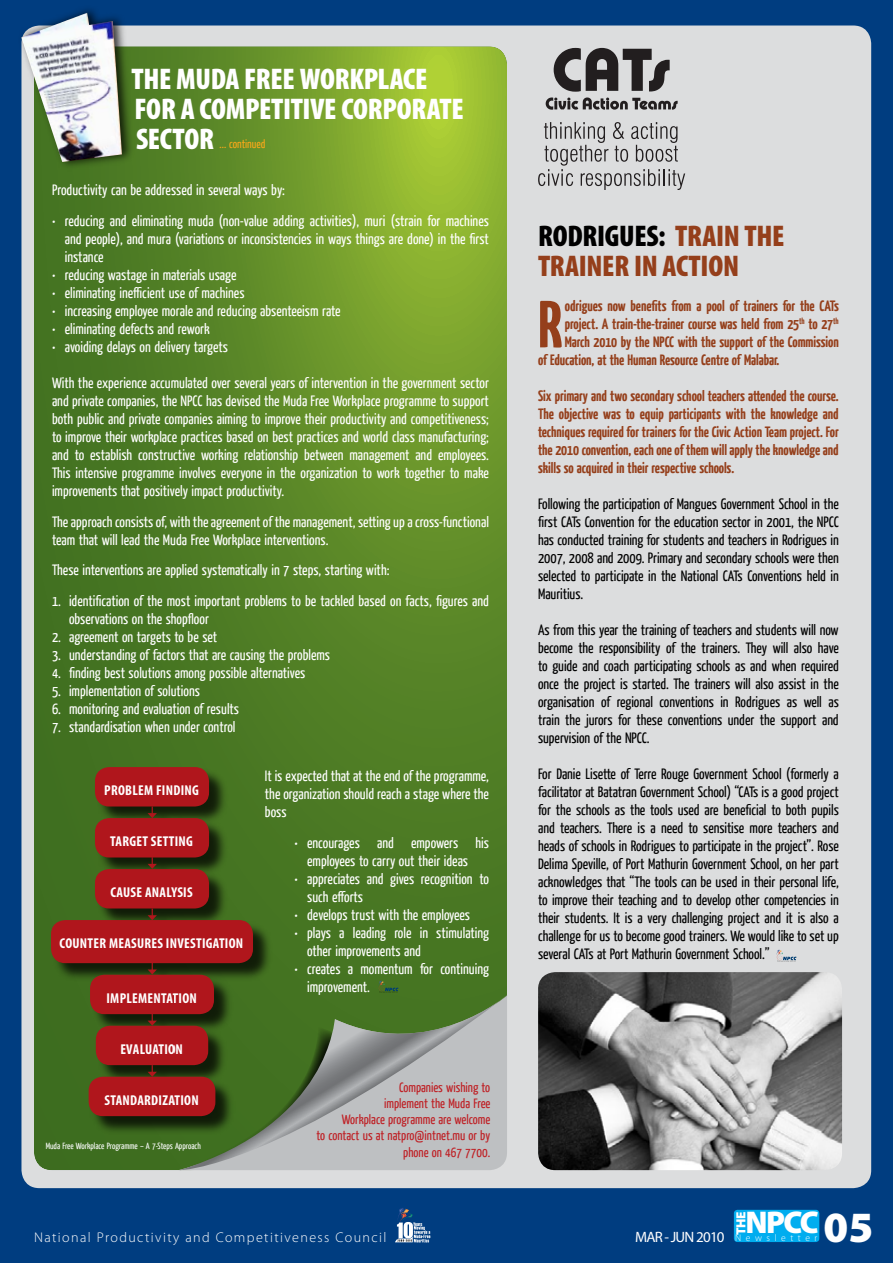
<style>
.page{position:relative;width:893px;height:1263px;background:#003d80}
.page>*{position:absolute;margin:0;border:0;box-sizing:border-box;transform-origin:0 0}
.t1{font:700 66.45px "Yanone Kaffeesatz";color:#953f1b}
.t2{font:900 43.35px "Myriad Pro";color:#fff}
.t3{font:900 31.5px "Myriad Pro";color:#fff}
.t4{font:900 condensed 30px/30px "Myriad Pro";letter-spacing:-.01em;color:#fff}
.t5{font:900 condensed 30px/30px "Myriad Pro";letter-spacing:-.01em;color:#953f1b}
.t6{font:15px/18px "Yanone Kaffeesatz";color:#fff}
.t7{font:15px/18px "Yanone Kaffeesatz";letter-spacing:-.005em;color:#000;text-align:justify}
.t8{font:700 15px/18px "Yanone Kaffeesatz";letter-spacing:-.005em;color:#953f1b;text-align:justify}
.t9{font:15px "Myriad Pro";letter-spacing:-.05em;color:#fff}
.t10{font:700 condensed 14.25px "Myriad Pro";letter-spacing:.02em;color:#fff}
.t11{font:300 14.1px "Myriad Pro";letter-spacing:.1em;color:#fff}
.t12{font:13.5px/16.2px "Yanone Kaffeesatz";color:#be1f24;text-align:right}
.t13{font:900 13.35px "Myriad Pro";color:#fff}
.t14{font:12px "Yanone Kaffeesatz";color:#faa819}
.t15{font:9px "Yanone Kaffeesatz";color:#fff}
.t16{font:4.5px "Impact";color:#fff;scale:.86 1}
.s1{color:#000}
.s2{font-weight:300;font-size:9.6px}
</style>
<div class="page">
<div style="left:21px;top:26px;width:850px;height:1162px;background:#dcddde;border-radius:18px"></div>
<svg style="left:34px;top:46px;width:473px;height:1124px;background:#5b8727"></svg>
<div style="left:53px;top:768px;width:220px;height:368px;background:#000;opacity:.75"></div>
<div style="left:95px;top:767px;width:114px;height:39px;background:#b0161c;border-radius:14px"></div>
<div style="left:95px;top:818px;width:114px;height:39px;background:#b0161c;border-radius:14px"></div>
<div style="left:95px;top:869px;width:114px;height:39px;background:#b0161c;border-radius:14px"></div>
<div style="left:51px;top:920px;width:202px;height:43px;background:#b0161c;border-radius:14px"></div>
<div style="left:90px;top:975px;width:124px;height:39px;background:#b0161c;border-radius:14px"></div>
<div style="left:96px;top:1026px;width:112px;height:39px;background:#b0161c;border-radius:14px"></div>
<div style="left:89px;top:1077px;width:126px;height:39px;background:#b0161c;border-radius:14px"></div>
<svg style="left:148px;top:806px;width:9px;height:12px"></svg>
<svg style="left:148px;top:857px;width:9px;height:12px"></svg>
<svg style="left:148px;top:908px;width:9px;height:12px"></svg>
<svg style="left:148px;top:963px;width:9px;height:11px"></svg>
<svg style="left:148px;top:1014px;width:9px;height:12px"></svg>
<svg style="left:148px;top:1065px;width:9px;height:12px"></svg>
<div style="left:17px;top:4px;width:119px;height:167px;background:#000;opacity:.75"></div>
<img style="left:21px;top:13px;width:101px;height:149px">
<svg style="left:546px;top:48px;width:132px;height:62px"></svg>
<svg style="left:538px;top:122px;width:147px;height:68px"></svg>
<img style="left:538px;top:972px;width:304px;height:198px;border-radius:17px">
<svg style="left:180px;top:995px;width:327px;height:175px;background:#848e73"></svg>
<svg style="left:776px;top:950px;width:20px;height:12px"></svg>
<svg style="left:378px;top:981px;width:20px;height:12px"></svg>
<div style="left:734px;top:1210px;width:85px;height:32px;background:#00adef;border-radius:4px"></div>
<svg style="left:395px;top:1208px;width:35px;height:34px"></svg>
<h3 class="t4" style="left:132px;top:63px;width:334px">THE MUDA FREE WORKPLACE<br>FOR A COMPETITIVE CORPORATE<br>SECTOR</h3>
<p class="t14" style="left:220px;top:136px;width:47px">... continued</p>
<p class="t6" style="left:65px;top:174px;width:426px;line-height:30.8px;text-indent:-13px">Productivity can be addressed in several ways by:<br>reducing and eliminating muda (non-value adding activities), muri (strain for machines</p>
<p class="t6" style="left:65px;top:229px;width:426px">and people), and mura (variations or inconsistencies in ways things are done) in the first instance<br>reducing wastage in materials usage<br>eliminating inefficient use of machines<br>increasing employee morale and reducing absenteeism rate<br>eliminating defects and rework<br>avoiding delays on delivery targets</p>
<p class="t6" style="left:52px;top:373px;width:439px;text-align:justify">With the experience accumulated over several years of intervention in the government sector and private companies, the NPCC has devised the Muda Free Workplace programme to support both public and private companies aiming to improve their productivity and competitiveness; to improve their workplace practices based on best practices and world class manufacturing; and to establish constructive working relationship between management and employees.<br>This intensive programme involves everyone in the organization to work together to make improvements that positively impact productivity.</p>
<p class="t6" style="left:52px;top:512px;width:438px">The approach consists of, with the agreement of the management, setting up a cross-functional team that will lead the Muda Free Workplace interventions.</p>
<p class="t6" style="left:69px;top:554px;width:421px;line-height:30.8px;text-indent:-17px">These interventions are applied systematically in 7 steps, starting with:<br>identification of the most important problems to be tackled based on facts, figures and</p>
<p class="t6" style="left:69px;top:609px;width:263px">observations on the shopfloor<br>agreement on targets to be set<br>understanding of factors that are causing the problems finding best solutions among possible alternatives implementation of solutions<br>monitoring and evaluation of results<br>standardisation when under control</p>
<p class="t6" style="left:265px;top:766px;width:226px;text-align:justify">It is expected that at the end of the programme, the organization should reach a stage where the boss</p>
<p class="t6" style="left:307px;top:833px;width:183px">encourages and empowers his employees to carry out their ideas appreciates and gives recognition to such efforts<br>develops trust with the employees plays a leading role in stimulating other improvements and<br>creates a momentum for continuing improvement.</p>
<p class="t6" style="left:52px;top:211px;width:5px">•</p>
<p class="t6" style="left:52px;top:265px;width:5px;text-align:justify">• • • • •</p>
<p class="t6" style="left:52px;top:591px;width:11px">1.</p>
<p class="t6" style="left:52px;top:627px;width:11px;text-align:justify">2.<br>3.<br>4.<br>5.<br>6.<br>7.</p>
<p class="t10" style="left:104px;top:781px;width:96px">PROBLEM FINDING</p>
<p class="t10" style="left:110px;top:832px;width:84px">TARGET SETTING</p>
<p class="t6" style="left:294px;top:833px;width:5px">•</p>
<p class="t6" style="left:294px;top:869px;width:5px">•</p>
<p class="t6" style="left:294px;top:905px;width:5px">• •</p>
<p class="t6" style="left:294px;top:959px;width:5px">•</p>
<p class="t10" style="left:110px;top:883px;width:84px">CAUSE ANALYSIS</p>
<p class="t10" style="left:60px;top:934px;width:185px">COUNTER MEASURES INVESTIGATION</p>
<p class="t10" style="left:106px;top:989px;width:92px">IMPLEMENTATION</p>
<p class="t10" style="left:120px;top:1040px;width:64px">EVALUATION</p>
<p class="t10" style="left:104px;top:1091px;width:96px">STANDARDIZATION</p>
<p class="t15" style="left:46px;top:1140px;width:157px">Muda Free Workplace Programme – A 7-Steps Approach</p>
<p class="t12" style="left:316px;top:1078px;width:175px">Companies wishing to<br>implement the Muda Free<br>Workplace programme are welcome<br>to contact us at natpro@intnet.mu or by phone on 467 7700.</p>
<h3 class="t5" style="left:538px;top:220px;width:248px"><span class="s1">RODRIGUES:</span> TRAIN THE<br>TRAINER IN ACTION</h3>
<h1 class="t1" style="left:538px;top:281px;width:26px">R</h1>
<p class="t8" style="left:565px;top:296px;width:275px">odrigues now benefits from a pool of trainers for the CATs</p>
<p class="t8" style="left:565px;top:314px;width:275px">project. A train-the-trainer course was held from 25<sup>th</sup> to 27<sup>th</sup></p>
<p class="t8" style="left:565px;top:332px;width:275px">March 2010 by the NPCC with the support of the Commission</p>
<p class="t8" style="left:538px;top:350px;width:243px">of Education, at the Human Resource Centre of Malabar.</p>
<p class="t8" style="left:538px;top:386px;width:302px">Six primary and two secondary school teachers attended the course.<br>The objective was to equip participants with the knowledge and techniques required for trainers for the Civic Action Team project. For the 2010 convention, each one of them will apply the knowledge and skills so acquired in their respective schools.</p>
<p class="t7" style="left:538px;top:495px;width:302px">Following the participation of Mangues Government School in the first CATs Convention for the education sector in 2001, the NPCC has conducted training for students and teachers in Rodrigues in 2007, 2008 and 2009. Primary and secondary schools were then selected to participate in the National CATs Conventions held in Mauritius.</p>
<p class="t7" style="left:538px;top:621px;width:302px">As from this year the training of teachers and students will now become the responsibility of the trainers. They will also have to guide and coach participating schools as and when required once the project is started. The trainers will also assist in the organisation of regional conventions in Rodrigues as well as train the jurors for these conventions under the support and supervision of the NPCC.</p>
<p class="t7" style="left:538px;top:765px;width:302px">For Danie Lisette of Terre Rouge Government School (formerly a facilitator at Batatran Government School) “CATs is a good project for the schools as the tools used are beneficial to both pupils and teachers. There is a need to sensitise more teachers and heads of schools in Rodrigues to participate in the project”. Rose Delima Speville, of Port Mathurin Government School, on her part acknowledges that “The tools can be used in their personal life, to improve their teaching and to develop other competencies in their students. It is a very challenging project and it is also a challenge for us to become good trainers. We would like to set up several CATs at Port Mathurin Government School.”</p>
<p class="t13" style="left:732px;top:1234px;width:25px;rotate:-90deg">THE</p>
<h3 class="t3" style="left:745px;top:1201px;width:75px">NPCC</h3>
<h2 class="t2" style="left:823px;top:1198px;width:26px">0</h2>
<p class="t16" style="left:413px;top:1220px;width:12px">Years</p>
<p class="t11" style="left:34px;top:1228px;width:354px">National Productivity and Competitiveness Council</p>
<p class="t9" style="left:635px;top:1227px;width:184px">MAR - JUN 2010 <span class="s2">Newsletter</span></p>
</div>
